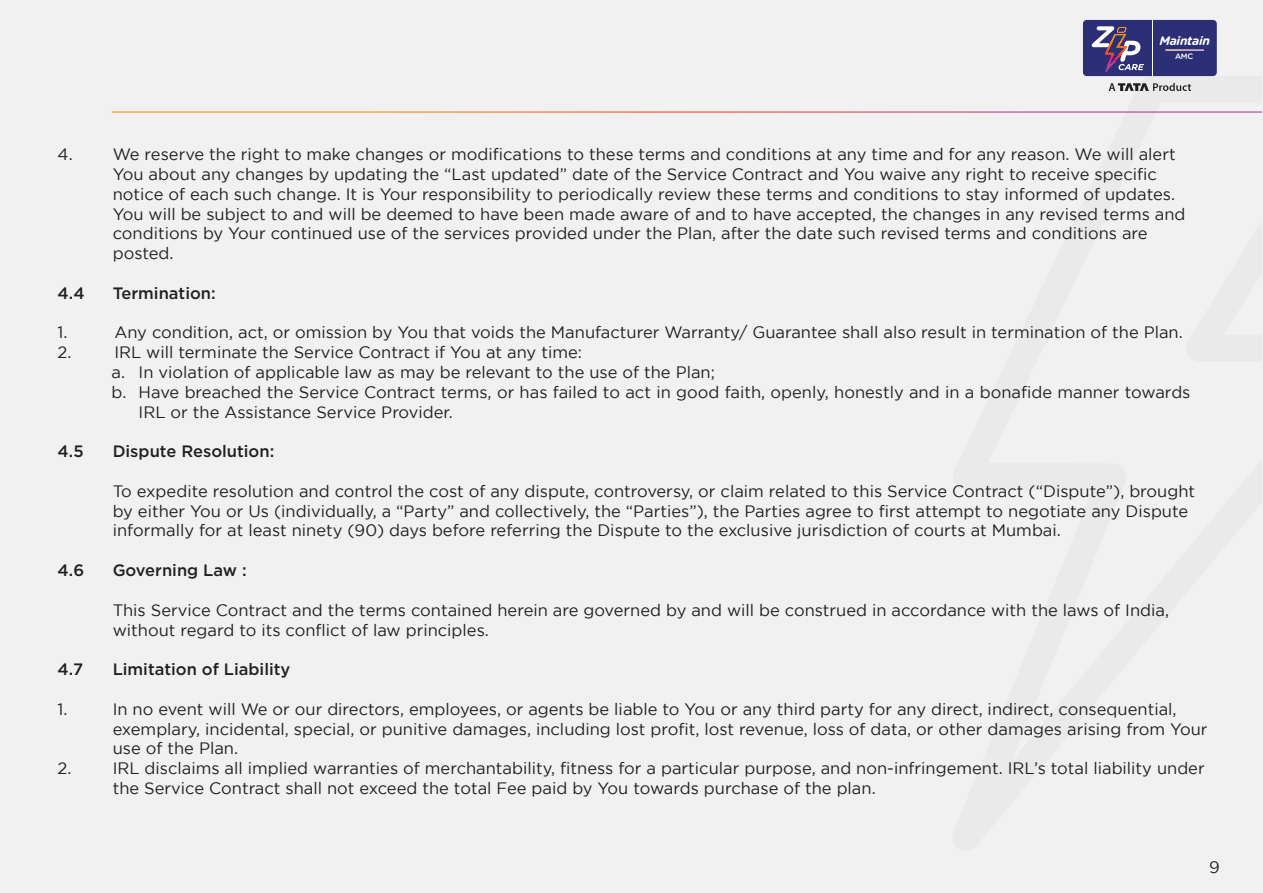
<style>
.page{position:relative;width:1263px;height:893px;background:#f1f1f2}
.page>*{position:absolute;margin:0;border:0;box-sizing:border-box;transform-origin:0 0}
.t1{font:16.5px/19.8px "Gotham";color:#231f20}
.t2{font:500 16.5px "Gotham";color:#231f20}
.t3{font:italic 700 12.3px "Gotham Rounded";letter-spacing:-.025em;color:#fff}
.t4{font:500 7.95px "Gotham Rounded";color:#fff}
</style>
<div class="page">
<hr style="left:112px;top:111px;width:1150px;height:2px;background:#fff">
<svg style="left:1109px;top:83px;width:82px;height:8px"></svg>
<div style="left:1083px;top:20px;width:134px;height:56px;background:#2c2f75;border-radius:4px"></div>
<svg style="left:1092px;top:26px;width:52px;height:46px"></svg>
<hr style="left:1152px;top:20px;width:1px;height:56px;background:#fff">
<hr style="left:1165px;top:50px;width:39px;height:1px;background:#fff">
<p class="t3" style="left:1159px;top:31px;width:52px">Maintain</p>
<p class="t4" style="left:1175px;top:51px;width:20px">AMC</p>
<p class="t1" style="left:58px;top:144px;width:17px">4.</p>
<p class="t1" style="left:113px;top:144px;width:1074px">We reserve the right to make changes or modifications to these terms and conditions at any time and for any reason. We will alert You about any changes by updating the “Last updated” date of the Service Contract and You waive any right to receive specific notice of each such change. It is Your responsibility to periodically review these terms and conditions to stay informed of updates.<br>You will be subject to and will be deemed to have been made aware of and to have accepted, the changes in any revised terms and conditions by Your continued use of the services provided under the Plan, after the date such revised terms and conditions are posted.</p>
<p class="t2" style="left:58px;top:282px;width:28px">4.4</p>
<p class="t2" style="left:113px;top:282px;width:104px">Termination:</p>
<p class="t1" style="left:58px;top:322px;width:11px">1.</p>
<p class="t1" style="left:114px;top:322px;width:1070px">Any condition, act, or omission by You that voids the Manufacturer Warranty/ Guarantee shall also result in termination of the Plan.</p>
<p class="t1" style="left:58px;top:342px;width:15px">2.</p>
<p class="t1" style="left:114px;top:342px;width:469px">IRL will terminate the Service Contract if You at any time:</p>
<p class="t1" style="left:112px;top:362px;width:605px">a. In violation of applicable law as may be relevant to the use of the Plan;</p>
<p class="t1" style="left:112px;top:382px;width:1080px">b. Have breached the Service Contract terms, or has failed to act in good faith, openly, honestly and in a bonafide manner towards</p>
<p class="t1" style="left:139px;top:402px;width:316px">IRL or the Assistance Service Provider.</p>
<p class="t2" style="left:58px;top:441px;width:27px">4.5</p>
<p class="t2" style="left:113px;top:441px;width:163px">Dispute Resolution:</p>
<p class="t1" style="left:113px;top:481px;width:1084px">To expedite resolution and control the cost of any dispute, controversy, or claim related to this Service Contract (“Dispute”), brought by either You or Us (individually, a “Party” and collectively, the “Parties”), the Parties agree to first attempt to negotiate any Dispute informally for at least ninety (90) days before referring the Dispute to the exclusive jurisdiction of courts at Mumbai.</p>
<p class="t2" style="left:58px;top:559px;width:28px">4.6</p>
<p class="t2" style="left:113px;top:559px;width:135px">Governing Law :</p>
<p class="t1" style="left:113px;top:600px;width:1058px">This Service Contract and the terms contained herein are governed by and will be construed in accordance with the laws of India, without regard to its conflict of law principles.</p>
<p class="t2" style="left:58px;top:658px;width:27px">4.7</p>
<p class="t2" style="left:113px;top:658px;width:179px">Limitation of Liability</p>
<p class="t1" style="left:58px;top:699px;width:11px">1.</p>
<p class="t1" style="left:113px;top:699px;width:1096px">In no event will We or our directors, employees, or agents be liable to You or any third party for any direct, indirect, consequential, exemplary, incidental, special, or punitive damages, including lost profit, lost revenue, loss of data, or other damages arising from Your use of the Plan.</p>
<p class="t1" style="left:58px;top:758px;width:15px">2.</p>
<p class="t1" style="left:113px;top:758px;width:1093px">IRL disclaims all implied warranties of merchantability, fitness for a particular purpose, and non-infringement. IRL’s total liability under the Service Contract shall not exceed the total Fee paid by You towards purchase of the plan.</p>
<p class="t1" style="left:1209px;top:857px;width:12px">9</p>
</div>
